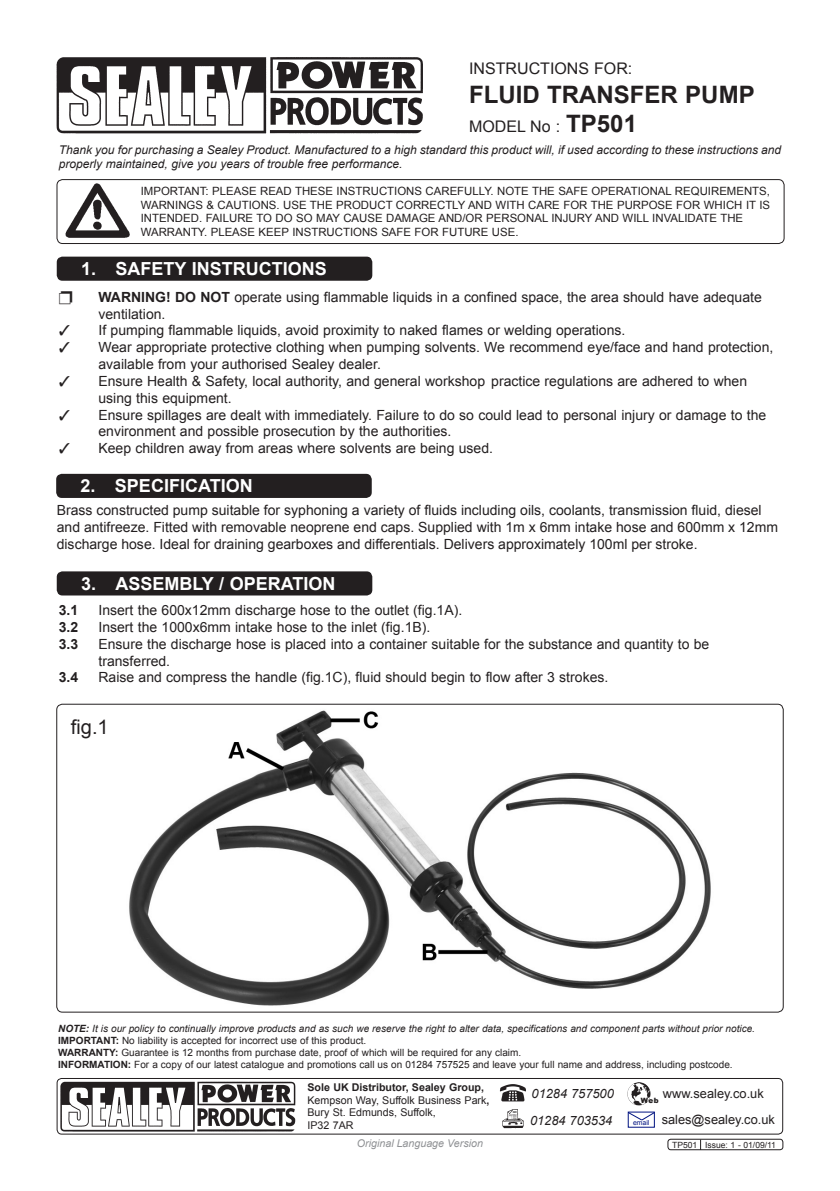
<style>
.page{position:relative;width:840px;height:1191px;background:#fff}
.page>*{position:absolute;margin:0;border:0;box-sizing:border-box;transform-origin:0 0}
.t1{font:700 24px "Arial";color:#231f20}
.t2{font:20px "Arial";color:#231f20}
.Chapter_Header{font:700 18px "Arial";color:#fff}
.t3{font:16px "Arial";color:#231f20}
.t4{font:14px/16.8px "Arial";color:#231f20}
.t5{font:700 14px "Arial";color:#231f20}
.t6{font:12.8px "Arial";color:#231f20}
.t7{font:italic 12.8px "Arial";color:#231f20}
.t8{font:italic 12px/14.4px "Arial";color:#231f20}
.t9{font:11.4px/13.6px "Arial";color:#231f20}
.t10{font:10.6px/12.8px "Arial";color:#231f20}
.t11{font:italic 10.6px "Arial";color:#8f9194}
.t12{font:10px "Arial";color:#231f20}
.t13{font:italic 10px "Arial";color:#231f20}
.t14{font:8.6px "Arial";color:#231f20}
.t15{font:900 7.2px "Arial";color:#231f20}
.t16{font:7px "Arial";color:#001381}
.s1{font-weight:700;font-size:24px}
.s2{font-weight:700}
</style>
<div class="page">
<img style="left:57px;top:57px;width:366px;height:77px">
<div style="left:56px;top:179px;width:728px;height:65px;border:1px solid #231f20;border-radius:6px"></div>
<img style="left:65px;top:183px;width:65px;height:55px">
<div style="left:57px;top:257px;width:315px;height:24px;background:#231f20;border-radius:6px"></div>
<div style="left:57px;top:571px;width:315px;height:24px;background:#231f20;border-radius:6px"></div>
<div style="left:56px;top:474px;width:315px;height:24px;background:#231f20;border-radius:6px"></div>
<div style="left:57px;top:1078px;width:725px;height:56px;border:1px solid #231f20;border-radius:5px"></div>
<img style="left:60px;top:1081px;width:235px;height:50px">
<img style="left:502px;top:1109px;width:22px;height:19px">
<img style="left:499px;top:1084px;width:26px;height:18px">
<img style="left:626px;top:1082px;width:25px;height:24px;border-radius:12px">
<svg style="left:627px;top:1111px;width:27px;height:10px"></svg>
<div style="left:667px;top:1138px;width:115px;height:12px;border:1px solid #231f20;border-radius:3px"></div>
<img style="left:129px;top:710px;width:582px;height:296px">
<p class="t3" style="left:469px;top:58px;width:165px">Instructions for:</p>
<p class="t1" style="left:469px;top:79px;width:287px">FLUID TRANSFER PUMP</p>
<p class="t3" style="left:469px;top:116px;width:169px">MODEL No : <span class="s1">TP501</span></p>
<p class="t8" style="left:59px;top:142px;width:723px">Thank you for purchasing a Sealey Product. Manufactured to a high standard this product will, if used according to these instructions and properly maintained, give you years of trouble free performance.</p>
<p class="t9" style="left:141px;top:184px;width:208px">IMPORTANT: PLEASE READ THESE INST</p>
<p class="t9" style="left:362px;top:184px;width:44px">RUCTIONS</p>
<p class="t9" style="left:425px;top:184px;width:81px">CAREFU LLY. NOT</p>
<p class="t9" style="left:521px;top:184px;width:231px">E THE SAFE OPERATIONAL REQU IREMENTS</p>
<p class="t9" style="left:766px;top:184px;width:5px">,</p>
<p class="t9" style="left:141px;top:198px;width:120px">WARN INGS &amp; CAUTIONS</p>
<p class="t9" style="left:141px;top:198px;width:629px;text-indent:136px">. USE THE PRODUCT CORRECTLY AN D WITH CARE FOR THE PU RPOSE FOR WHICH IT IS<br>INTEN DED. FAILU RE TO DO SO MAY CAUSE DAMAGE AN D/OR PERSON</p>
<p class="t9" style="left:534px;top:212px;width:210px">AL INJU RY AN D WILL INVALIDATE THE</p>
<p class="t9" style="left:141px;top:225px;width:163px">WARRANTY. PLEASE KEEP INST</p>
<p class="t9" style="left:318px;top:225px;width:44px">RUCTIONS</p>
<p class="t9" style="left:381px;top:225px;width:69px">SAFE FOR FUTU</p>
<p class="t9" style="left:472px;top:225px;width:47px">RE USE.</p>
<p class="Chapter_Header" style="left:81px;top:256px;width:247px">1. SAFETY INSTRUCTIONS</p>
<p class="t4" style="left:98px;top:289px;width:664px"><span class="s2">WARNING! DO NOT</span> operate using flammable liquids in a confined space, the area should have adequate ventilation.</p>
<p class="t4" style="left:59px;top:322px;width:568px">✓ If pumping flammable liquids, avoid proximity to naked flames or welding operations.</p>
<p class="t4" style="left:98px;top:339px;width:676px;text-indent:-40px">✓ Wear appropriate protective clothing when pumping solvents. We recommend eye/face and hand protection, available from your authorised Sealey dealer.</p>
<p class="t4" style="left:98px;top:373px;width:649px;text-indent:-40px">✓ Ensure Health &amp; Safety, local authority, and general workshop practice regulations are adhered to when using this equipment.</p>
<p class="t4" style="left:98px;top:406px;width:669px;text-indent:-40px">✓ Ensure spillages are dealt with immediately. Failure to do so could lead to personal injury or damage to the environment and possible prosecution by the authorities.</p>
<p class="t4" style="left:59px;top:440px;width:435px">✓ Keep children away from areas where solvents are being used.</p>
<p class="Chapter_Header" style="left:80px;top:474px;width:58px">2. SPECIFICATION</p>
<p class="t4" style="left:57px;top:502px;width:722px">Brass constructed pump suitable for syphoning a variety of fluids including oils, coolants, transmission fluid, diesel and antifreeze. Fitted with removable neoprene end caps. Supplied with 1m x 6mm intake hose and 600mm x 12mm discharge hose. Ideal for draining gearboxes and differentials. Delivers approximately 100ml per stroke.</p>
<p class="Chapter_Header" style="left:81px;top:571px;width:61px">3. ASSEM</p>
<p class="Chapter_Header" style="left:179px;top:571px;width:63px">BLY / OPERATION</p>
<p class="t5" style="left:59px;top:601px;width:21px">3.1</p>
<p class="t4" style="left:98px;top:602px;width:365px">Insert the 600x12mm discharge hose to the outlet (fig.1A).</p>
<p class="t5" style="left:59px;top:618px;width:21px">3.2</p>
<p class="t4" style="left:98px;top:619px;width:333px">Insert the 1000x6mm intake hose to the inlet (fig.1B).</p>
<p class="t5" style="left:59px;top:634px;width:21px">3.3</p>
<p class="t4" style="left:98px;top:635px;width:612px">Ensure the discharge hose is placed into a container suitable for the substance and quantity to be transferred.</p>
<p class="t5" style="left:59px;top:668px;width:21px">3.4</p>
<p class="t4" style="left:98px;top:669px;width:511px">Raise and compress the handle (fig.1C), fluid should begin to flow after 3 strokes.</p>
<p class="t2" style="left:71px;top:713px;width:39px">fig.1</p>
<p class="t13" style="left:58px;top:1022px;width:698px"><span class="s2">NOTE:</span> It is our policy to continually improve products and as such we reserve the right to alter data, specifications and component parts without prior notice.</p>
<p class="t12" style="left:58px;top:1034px;width:309px"><span class="s2">IMPORTANT:</span> No liability is accepted for incorrect use of this product.</p>
<p class="t12" style="left:58px;top:1046px;width:464px"><span class="s2">WARRANTY:</span> Guarantee is 12 months from purchase date, proof of which will be required for any claim.</p>
<p class="t12" style="left:58px;top:1058px;width:675px"><span class="s2">INFORMATION:</span> For a copy of our latest catalogue and promotions call us on 01284 757525 and leave your full name and address, including postcode.</p>
<p class="t7" style="left:531px;top:1085px;width:84px">01284 757500</p>
<p class="t7" style="left:529px;top:1112px;width:84px">01284 703534</p>
<p class="t6" style="left:661px;top:1111px;width:115px">sales@sealey.co.uk</p>
<p class="t10" style="left:307px;top:1080px;width:183px"><span class="s2">SOLE UK DISTRIBUTOR, SEALEY GROUP,<br></span>Kempson Way, Suffolk Business Park<span class="s2">,<br></span>Bury St. Edmunds, Suffolk,</p>
<p class="t10" style="left:307px;top:1119px;width:47px">IP32 7AR</p>
<p class="t6" style="left:662px;top:1084px;width:102px">www.sealey.co.uk</p>
<p class="t15" style="left:640px;top:1095px;width:19px">Web</p>
<p class="t16" style="left:632px;top:1118px;width:18px">email</p>
<p class="t11" style="left:357px;top:1136px;width:127px">Original Language Version</p>
<p class="t14" style="left:671px;top:1138px;width:105px">TP501 Issue: 1 - 01/09/11</p>
</div>
